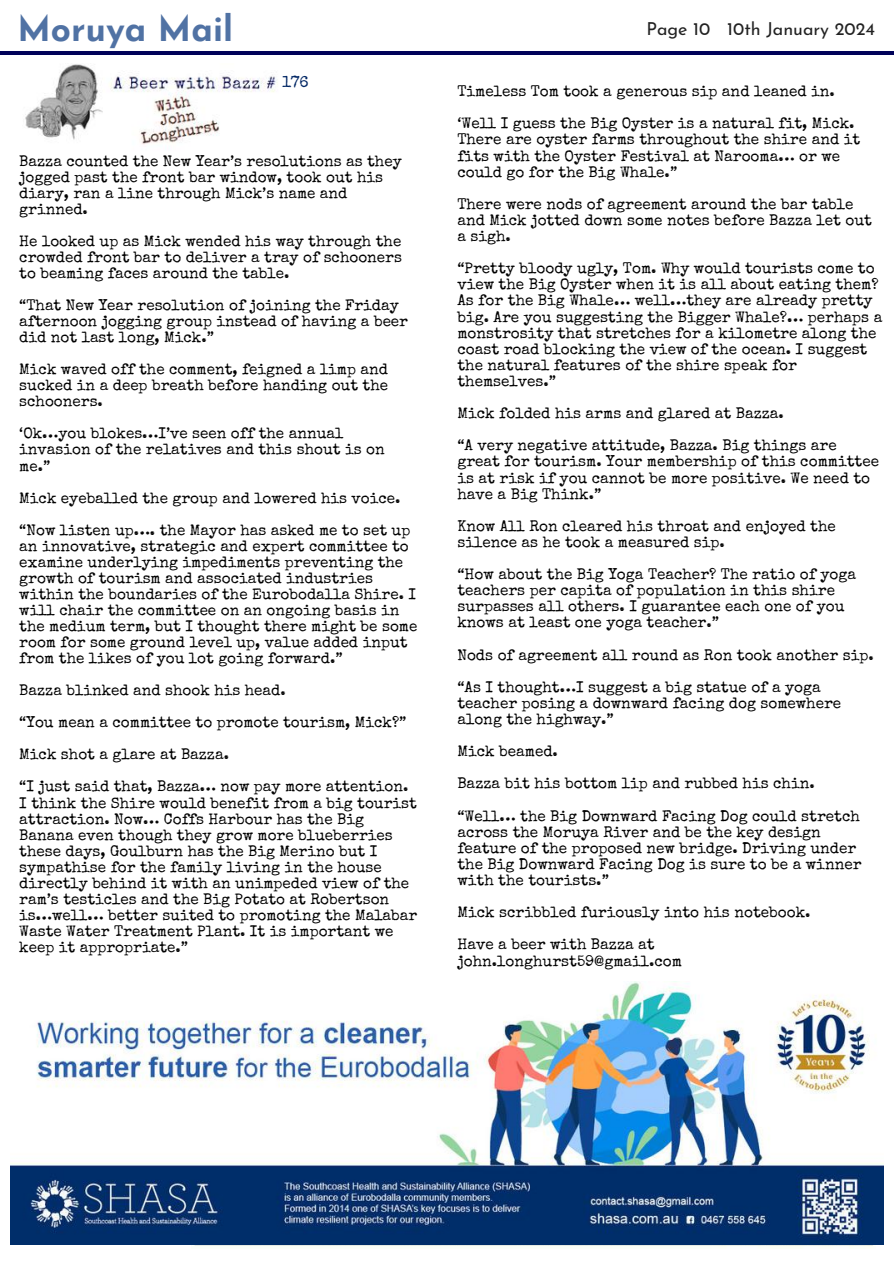
<style>
.page{position:relative;width:894px;height:1264px;background:#fff}
.page>*{position:absolute;margin:0;border:0;box-sizing:border-box;transform-origin:0 0}
.t1{font:700 35.25px "Josefin Sans";color:#5072a4}
.t2{font:17.85px "Josefin Sans";color:#222}
.t3{font:15.6px "Special Elite";color:#002664}
.t4{font:15.3px/16px "Special Elite";color:#000}
</style>
<div class="page">
<hr style="left:0;top:52px;width:893px;height:2px;background:#000259">
<img style="left:25px;top:64px;width:253px;height:81px">
<img style="left:10px;top:981px;width:872px;height:263px">
<h1 class="t1" style="left:17px;top:14px;width:217px">Moruya Mail</h1>
<p class="t2" style="left:646px;top:22px;width:230px">Page 10 10th January 2024</p>
<p class="t3" style="left:282px;top:76px;width:28px">176</p>
<p class="t4" style="left:19px;top:154px;width:384px">Bazza counted the New Year’s resolutions as they jogged past the front bar window, took out his diary, ran a line through Mick’s name and grinned.</p>
<p class="t4" style="left:19px;top:235px;width:384px;text-align:justify">He looked up as Mick wended his way through the crowded front bar to deliver a tray of schooners to beaming faces around the table.</p>
<p class="t4" style="left:19px;top:299px;width:390px">“That New Year resolution of joining the Friday afternoon jogging group instead of having a beer did not last long, Mick.”</p>
<p class="t4" style="left:19px;top:363px;width:370px;text-align:justify">Mick waved off the comment, feigned a limp and sucked in a deep breath before handing out the schooners.</p>
<p class="t4" style="left:19px;top:427px;width:367px">‘Ok…you blokes…I’ve seen off the annual invasion of the relatives and this shout is on me.”</p>
<p class="t4" style="left:19px;top:483px;width:392px;line-height:32.1px">Mick eyeballed the group and lowered his voice. “Now listen up…. the Mayor has asked me to set up</p>
<p class="t4" style="left:19px;top:539px;width:399px">an innovative, strategic and expert committee to examine underlying impediments preventing the growth of tourism and associated industries within the boundaries of the Eurobodalla Shire. I will chair the committee on an ongoing basis in the medium term, but I thought there might be some room for some ground level up, value added input from the likes of you lot going forward.”</p>
<p class="t4" style="left:19px;top:676px;width:390px;line-height:32.1px">Bazza blinked and shook his head.<br>“You mean a committee to promote tourism, Mick?” Mick shot a glare at Bazza.<br>“I just said that, Bazza… now pay more attention.</p>
<p class="t4" style="left:19px;top:796px;width:399px">I think the Shire would benefit from a big tourist attraction. Now… Coffs Harbour has the Big Banana even though they grow more blueberries these days, Goulburn has the Big Merino but I sympathise for the family living in the house directly behind it with an unimpeded view of the ram’s testicles and the Big Potato at Robertson is…well… better suited to promoting the Malabar Waste Water Treatment Plant. It is important we keep it appropriate.”</p>
<p class="t4" style="left:457px;top:77px;width:398px;line-height:32.2px">Timeless Tom took a generous sip and leaned in. ‘Well I guess the Big Oyster is a natural fit, Mick.</p>
<p class="t4" style="left:457px;top:133px;width:404px">There are oyster farms throughout the shire and it fits with the Oyster Festival at Narooma… or we could go for the Big Whale.”</p>
<p class="t4" style="left:457px;top:198px;width:416px">There were nods of agreement around the bar table and Mick jotted down some notes before Bazza let out a sigh.</p>
<p class="t4" style="left:457px;top:262px;width:426px">“Pretty bloody ugly, Tom. Why would tourists come to view the Big Oyster when it is all about eating them?<br>As for the Big Whale… well…they are already pretty big. Are you suggesting the Bigger Whale?… perhaps a monstrosity that stretches for a kilometre along the coast road blocking the view of the ocean. I suggest the natural features of the shire speak for themselves.”</p>
<p class="t4" style="left:457px;top:399px;width:381px;line-height:32.2px">Mick folded his arms and glared at Bazza.<br>“A very negative attitude, Bazza. Big things are</p>
<p class="t4" style="left:457px;top:455px;width:423px">great for tourism. Your membership of this committee is at risk if you cannot be more positive. We need to have a Big Think.”</p>
<p class="t4" style="left:457px;top:519px;width:380px">Know All Ron cleared his throat and enjoyed the silence as he took a measured sip.</p>
<p class="t4" style="left:457px;top:568px;width:400px">“How about the Big Yoga Teacher? The ratio of yoga teachers per capita of population in this shire surpasses all others. I guarantee each one of you knows at least one yoga teacher.”</p>
<p class="t4" style="left:457px;top:640px;width:418px;line-height:32.2px">Nods of agreement all round as Ron took another sip. “As I thought…I suggest a big statue of a yoga</p>
<p class="t4" style="left:457px;top:696px;width:385px">teacher posing a downward facing dog somewhere along the highway.”</p>
<p class="t4" style="left:457px;top:737px;width:404px;line-height:32.2px">Mick beamed.<br>Bazza bit his bottom lip and rubbed his chin. “Well… the Big Downward Facing Dog could stretch</p>
<p class="t4" style="left:457px;top:825px;width:405px">across the Moruya River and be the key design feature of the proposed new bridge. Driving under the Big Downward Facing Dog is sure to be a winner with the tourists.”</p>
<p class="t4" style="left:457px;top:898px;width:354px;line-height:32.2px">Mick scribbled furiously into his notebook.<br>Have a beer with Bazza at</p>
<p class="t4" style="left:457px;top:954px;width:226px">john.longhurst59@gmail.com</p>
</div>
